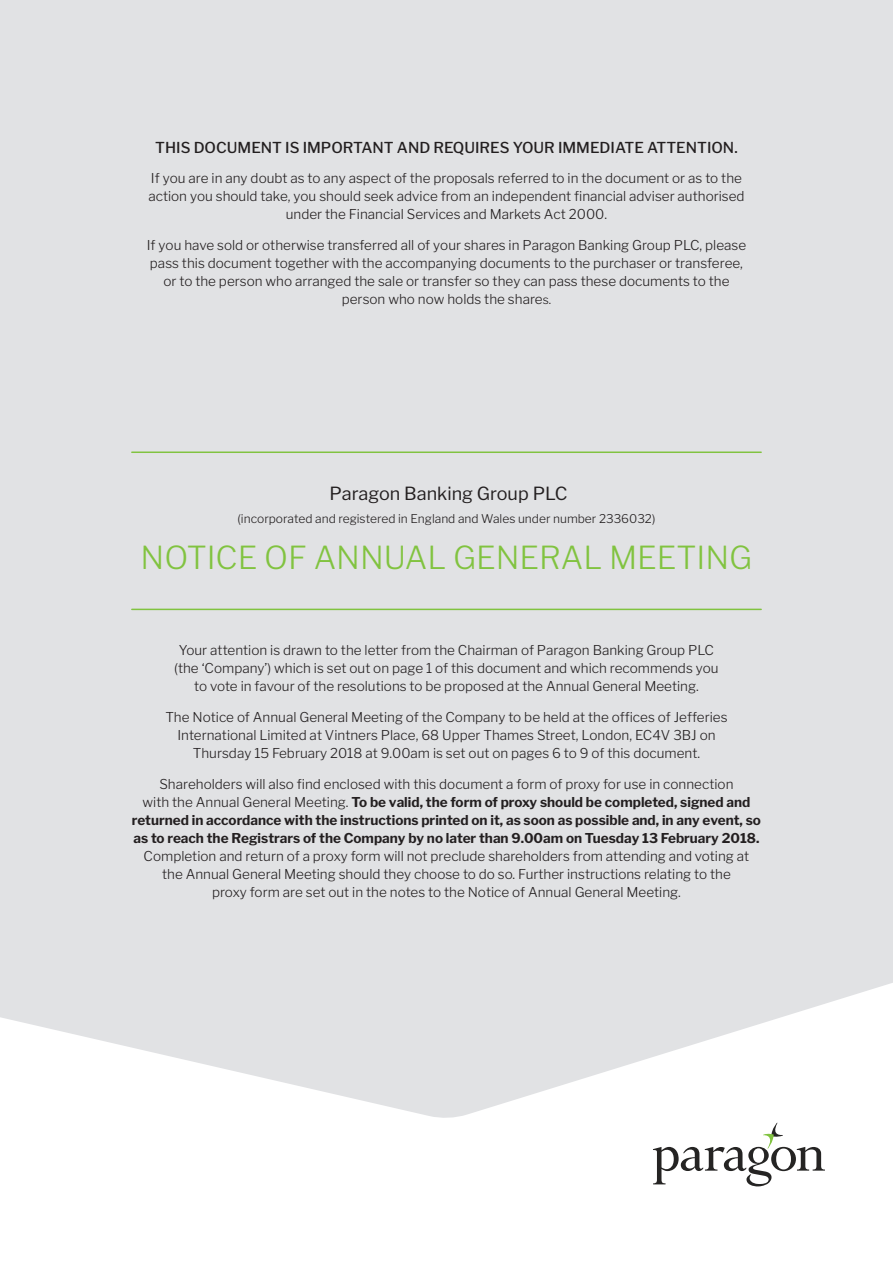
<style>
.page{position:relative;width:893px;height:1263px;background:#fff}
.page>*{position:absolute;margin:0;border:0;box-sizing:border-box;transform-origin:0 0}
.t1{font:300 31.5px "Libre Franklin";color:#81c340}
.t2{font:18px "Libre Franklin";color:#231f20}
.t3{font:500 15px "Libre Franklin";color:#231f20}
.t4{font:300 13.5px/18px "Libre Franklin";color:#231f20;text-align:center}
.t5{font:700 13.5px/18px "Libre Franklin";color:#231f20;text-align:center}
.t6{font:300 12px "Libre Franklin";color:#231f20}
.s1{font-size:12px}
.s2{font-weight:300}
</style>
<div class="page">
<div style="left:0;top:0;width:893px;height:1118px;background:#e1e2e4"></div>
<hr style="left:132px;top:451px;width:629px;height:2px;background:#81c340">
<hr style="left:132px;top:609px;width:629px;height:1px;background:#81c340">
<svg style="left:653px;top:1123px;width:172px;height:63px"></svg>
<p class="t3" style="left:155px;top:138px;width:584px">THIS DOCUMENT IS IMPORTANT AND REQUIRES YOUR IMMEDIATE ATTENTION.</p>
<p class="t4" style="left:148px;top:170px;width:598px">If you are in any doubt as to any aspect of the proposals referred to in the document or as to the action you should take, you should seek advice from an independent financial adviser authorised under the Financial Services and Markets Act 2000.</p>
<p class="t4" style="left:147px;top:236px;width:601px">If you have sold or otherwise transferred all of your shares in Paragon Banking Group PLC, please pass this document together with the accompanying documents to the purchaser or transferee, or to the person who arranged the sale or transfer so they can pass these documents to the person who now holds the share<span class="s1">s.</span></p>
<h2 class="t2" style="left:329px;top:483px;width:240px">Paragon Banking Group PLC</h2>
<p class="t6" style="left:238px;top:511px;width:419px">(incorporated and registered in England and Wales under number 2336032)</p>
<h1 class="t1" style="left:141px;top:539px;width:613px">NOTICE OF ANNUAL GENERAL MEETING</h1>
<p class="t4" style="left:174px;top:641px;width:546px">Your attention is drawn to the letter from the Chairman of Paragon Banking Group PLC (the ‘Company’) which is set out on page 1 of this document and which recommends you to vote in favour of the resolutions to be proposed at the Annual General Meeting.</p>
<p class="t4" style="left:165px;top:708px;width:564px">The Notice of Annual General Meeting of the Company to be held at the offices of Jefferies<br>International Limited at Vintners Place, 68 Upper Thames Street, London, EC4V 3BJ on<br>Thursday 15 February 2018 at 9.00am is set out on pages 6 to 9 of this document.</p>
<p class="t5" style="left:132px;top:775px;width:631px"><span class="s2">Shareholders will also find enclosed with this document a form of proxy for use in connection<br>with the Annual General Meeting.</span> To be valid, the form of proxy should be completed, signed and returned in accordance with the instructions printed on it, as soon as possible and, in any event, so as to reach the Registrars of the Company by no later than 9.00am on Tuesday 13 February 2018.</p>
<p class="t4" style="left:144px;top:847px;width:607px">Completion and return of a proxy form will not preclude shareholders from attending and voting at the Annual General Meeting should they choose to do so. Further instructions relating to the proxy form are set out in the notes to the Notice of Annual General Meeting.</p>
</div>
